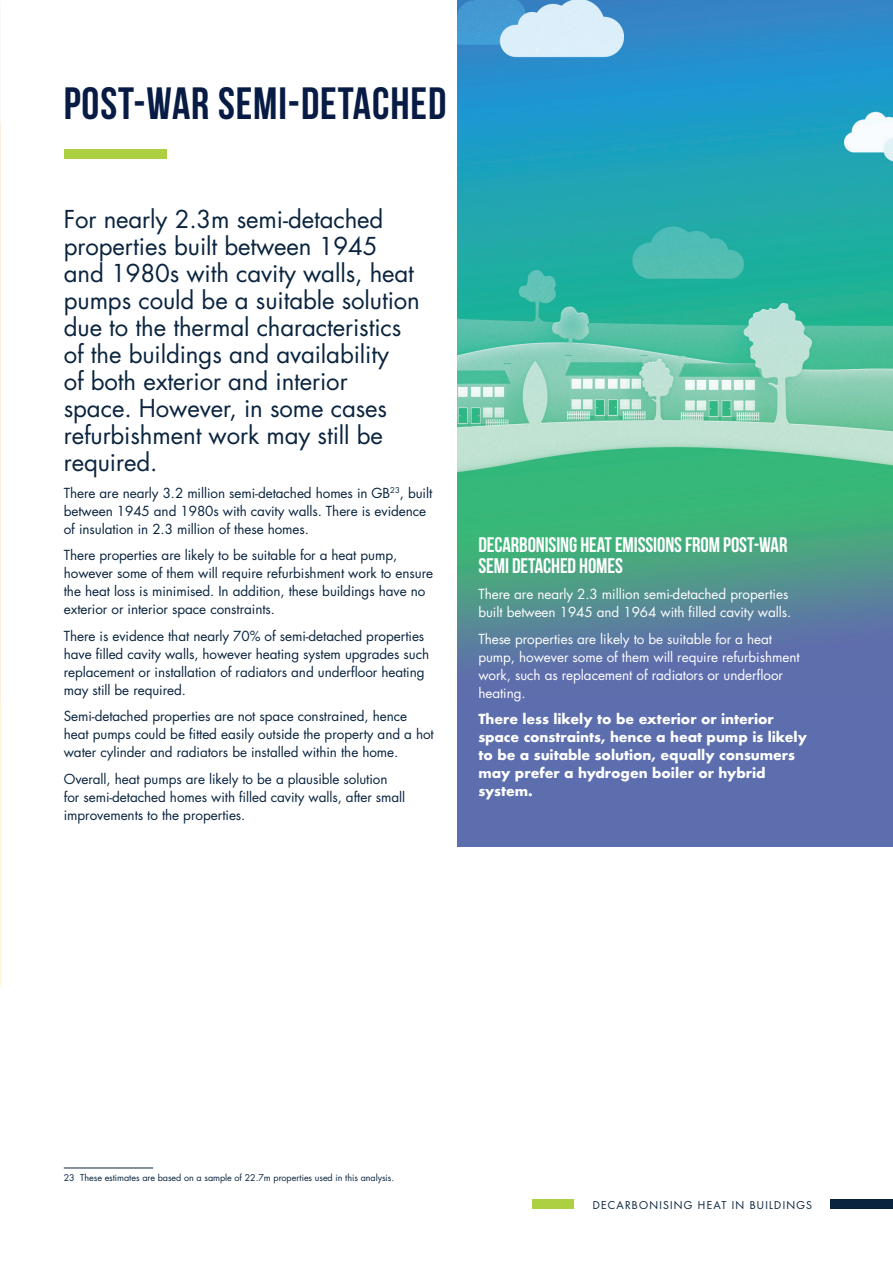
<style>
.page{position:relative;width:893px;height:1263px;background:#fff}
.page>*{position:absolute;margin:0;border:0;box-sizing:border-box;transform-origin:0 0}
.t1{font:700 45px "Bebas Neue";letter-spacing:.02em;color:#071b44}
.t2{font:24px/27px "Futura Std";letter-spacing:-.005em;color:#0a243f}
.t3{font:700 21px/21px "Bebas Neue";letter-spacing:-.005em;color:#fff}
.t4{font:13.5px/18px "Futura Std";letter-spacing:-.005em;color:#0a243f}
.t5{font:13.5px/18px "Futura Std";letter-spacing:-.005em;color:#fff}
.t6{font:700 13.5px/18px "Futura";letter-spacing:-.005em;color:#fff}
.t7{font:10.5px "Futura Std";letter-spacing:.12em;color:#0a243f}
.t8{font:9px "Futura Std";letter-spacing:-.005em;color:#0a243f}
</style>
<div class="page">
<hr style="left:64px;top:1167px;width:89px;height:1px;background:#0a243f">
<img style="left:0;top:0;width:1px;height:700px">
<div style="left:457px;top:122px;width:436px;height:724px;background:#5d6eae"></div>
<div style="left:64px;top:149px;width:102px;height:9px;background:#acd042"></div>
<img style="left:457px;top:0;width:436px;height:657px">
<div style="left:831px;top:1199px;width:62px;height:10px;background:#0a243f"></div>
<div style="left:532px;top:1199px;width:42px;height:10px;background:#acd042"></div>
<h1 class="t1" style="left:64px;top:79px;width:384px">POST-WAR SEMI-DETACHED</h1>
<p class="t2" style="left:64px;top:206px;width:358px">For nearly 2.3m semi-detached properties built between 1945 and 1980s with cavity walls, heat pumps could be a suitable solution due to the thermal characteristics of the buildings and availability<br>of both exterior and interior space. However, in some cases refurbishment work may still be required.</p>
<p class="t4" style="left:64px;top:484px;width:370px">There are nearly 3.2 million semi-detached homes in GB<sup>23</sup>, built between 1945 and 1980s with cavity walls. There is evidence of insulation in 2.3 million of these homes.</p>
<p class="t4" style="left:64px;top:546px;width:371px">There properties are likely to be suitable for a heat pump, however some of them will require refurbishment work to ensure the heat loss is minimised. In addition, these buildings have no exterior or interior space constraints.</p>
<p class="t4" style="left:64px;top:627px;width:367px">There is evidence that nearly 70% of semi-detached properties have filled cavity walls, however heating system upgrades such replacement or installation of radiators and underfloor heating may still be required.</p>
<p class="t4" style="left:64px;top:707px;width:372px">Semi-detached properties are not space constrained, hence heat pumps could be fitted easily outside the property and a hot water cylinder and radiators be installed within the home.</p>
<p class="t4" style="left:64px;top:770px;width:343px">Overall, heat pumps are likely to be a plausible solution for semi-detached homes with filled cavity walls, after small improvements to the properties.</p>
<h3 class="t3" style="left:478px;top:533px;width:311px">DECARBONISING HEAT EMISSIONS FROM POST-WAR<br>SEMI DETACHED HOMES</h3>
<p class="t5" style="left:478px;top:585px;width:314px">There are nearly 2.3 million semi-detached properties built between 1945 and 1964 with filled cavity walls.</p>
<p class="t5" style="left:478px;top:630px;width:323px">These properties are likely to be suitable for a heat pump, however some of them will require refurbishment work, such as replacement of radiators or underfloor heating.</p>
<p class="t6" style="left:478px;top:710px;width:330px">There less likely to be exterior or interior space constraints, hence a heat pump is likely to be a suitable solution, equally consumers may prefer a hydrogen boiler or hybrid system.</p>
<p class="t8" style="left:64px;top:1172px;width:332px">23 These estimates are based on a sample of 22.7m properties used in this analysis.</p>
<p class="t7" style="left:593px;top:1198px;width:221px">DECARBONISING HEAT IN BUILDINGS</p>
</div>
